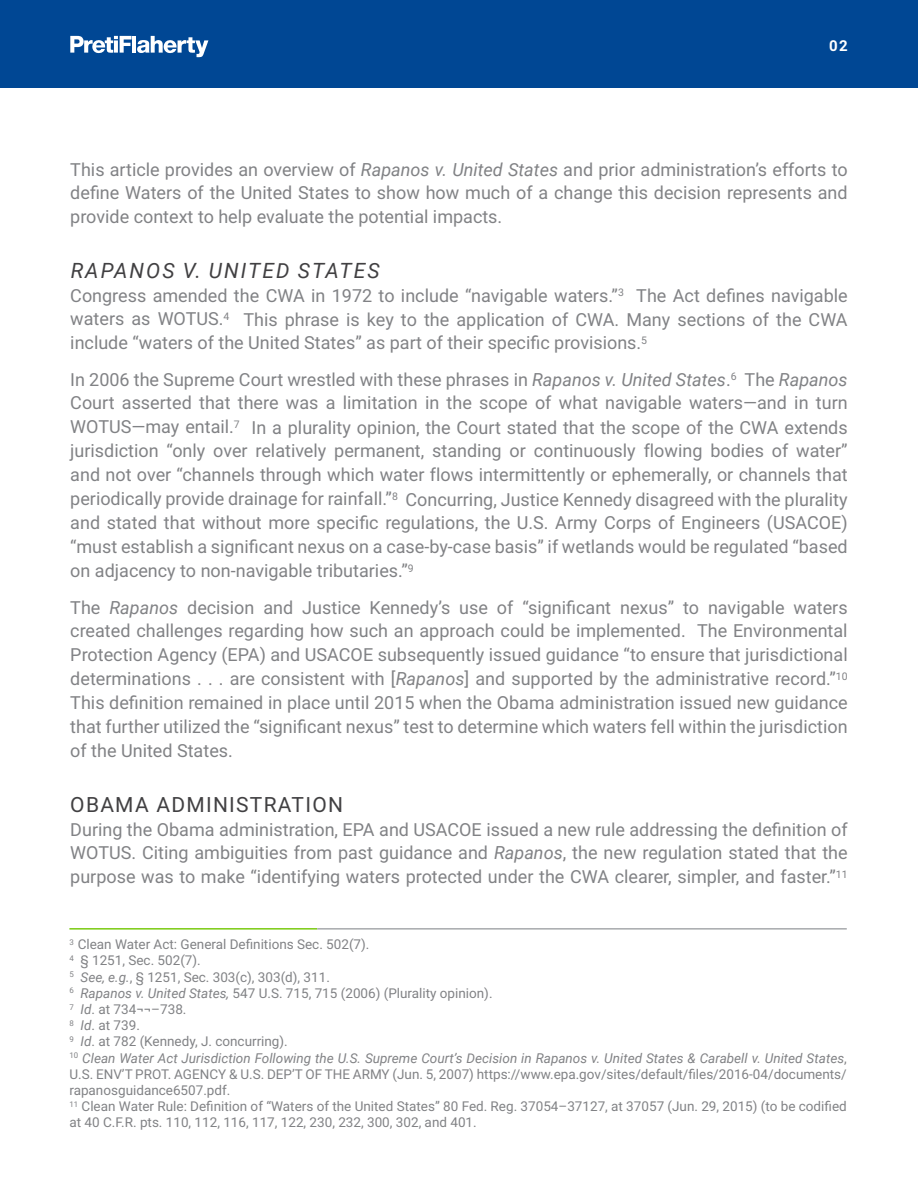
<style>
.page{position:relative;width:918px;height:1188px;background:#fff}
.page>*{position:absolute;margin:0;border:0;box-sizing:border-box;transform-origin:0 0}
.t1{font:italic 21px "Roboto";letter-spacing:.095em;color:#414042}
.t2{font:21px "Roboto";letter-spacing:.06em;color:#414042}
.t3{font:18px/24px "Roboto";color:#818285;text-align:justify}
.t4{font:700 15px "Roboto";color:#fff}
.t5{font:13.5px/16.2px "Roboto";color:#818285}
.s1{font-style:italic}
</style>
<div class="page">
<div style="left:0;top:0;width:918px;height:87px;background:#004794"></div>
<svg style="left:70px;top:36px;width:138px;height:21px"></svg>
<hr style="left:69px;top:928px;width:248px;height:2px;background:#7aca11">
<hr style="left:317px;top:928px;width:530px;height:2px;background:#a7a9ac">
<p class="t4" style="left:829px;top:35px;width:20px">02</p>
<p class="t3" style="left:70px;top:156px;width:779px">This article provides an overview of <span class="s1">Rapanos v. United States</span> and prior administration’s efforts to define Waters of the United States to show how much of a change this decision represents and provide context to help evaluate the potential impacts.</p>
<p class="t1" style="left:71px;top:255px;width:311px">RAPANOS V. UNITED STATES</p>
<p class="t3" style="left:70px;top:282px;width:779px">Congress amended the CWA in 1972 to include “navigable waters.”<sup>3</sup> The Act defines navigable waters as WOTUS.<sup>4</sup> This phrase is key to the application of CWA. Many sections of the CWA include “waters of the United States” as part of their specific provisions.<sup>5</sup></p>
<p class="t3" style="left:70px;top:366px;width:779px">In 2006 the Supreme Court wrestled with these phrases in <span class="s1">Rapanos v. United States</span>.<sup>6</sup> The <span class="s1">Rapanos </span>Court asserted that there was a limitation in the scope of what navigable waters—and in turn WOTUS—may entail.<sup>7</sup> In a plurality opinion, the Court stated that the scope of the CWA extends jurisdiction “only over relatively permanent, standing or continuously flowing bodies of water” and not over “channels through which water flows intermittently or ephemerally, or channels that periodically provide drainage for rainfall.”<sup>8</sup> Concurring, Justice Kennedy disagreed with the plurality and stated that without more specific regulations, the U.S. Army Corps of Engineers (USACOE) “must establish a significant nexus on a case-by-case basis” if wetlands would be regulated “based on adjacency to non-navigable tributaries.”<sup>9</sup></p>
<p class="t3" style="left:70px;top:594px;width:779px">The <span class="s1">Rapanos</span> decision and Justice Kennedy’s use of “significant nexus” to navigable waters created challenges regarding how such an approach could be implemented. The Environmental Protection Agency (EPA) and USACOE subsequently issued guidance “to ensure that jurisdictional determinations . . . are consistent with [<span class="s1">Rapanos</span>] and supported by the administrative record.”<sup>10<br></sup>This definition remained in place until 2015 when the Obama administration issued new guidance that further utilized the “significant nexus” test to determine which waters fell within the jurisdiction of the United States.</p>
<p class="t2" style="left:70px;top:789px;width:274px">OBAMA ADMINISTRATION</p>
<p class="t3" style="left:70px;top:816px;width:779px">During the Obama administration, EPA and USACOE issued a new rule addressing the definition of WOTUS. Citing ambiguities from past guidance and <span class="s1">Rapanos</span>, the new regulation stated that the purpose was to make “identifying waters protected under the CWA clearer, simpler, and faster.”<sup>11</sup></p>
<p class="t5" style="left:69px;top:936px;width:779px"><sup>3</sup> Clean Water Act: General Definitions Sec. 502(7).<br><sup>4</sup> § 1251, Sec. 502(7).<br><sup>5</sup> <span class="s1">See, e.g.</span>, § 1251, Sec. 303(c), 303(d), 311.<br><sup>6</sup> <span class="s1">Rapanos v. United States,</span> 547 U.S. 715, 715 (2006) (Plurality opinion).<br><sup>7</sup> <span class="s1">Id</span>. at 734¬¬–738.<br><sup>8</sup> <span class="s1">Id</span>. at 739.<br><sup>9</sup> <span class="s1">Id</span>. at 782 (Kennedy, J. concurring).<br><sup>10</sup> <span class="s1">Clean Water Act Jurisdiction Following the U.S. Supreme Court’s Decision in Rapanos v. United States &amp; Carabell v. United States</span>, U.S. ENV’T PROT. AGENCY &amp; U.S. DEP’T OF THE ARMY (Jun. 5, 2007) https://www.epa.gov/sites/default/files/2016-04/documents/ rapanosguidance6507.pdf.<br><sup>11</sup> Clean Water Rule: Definition of “Waters of the United States” 80 Fed. Reg. 37054–37127, at 37057 (Jun. 29, 2015) (to be codified at 40 C.F.R. pts. 110, 112, 116, 117, 122, 230, 232, 300, 302, and 401.</p>
</div>
